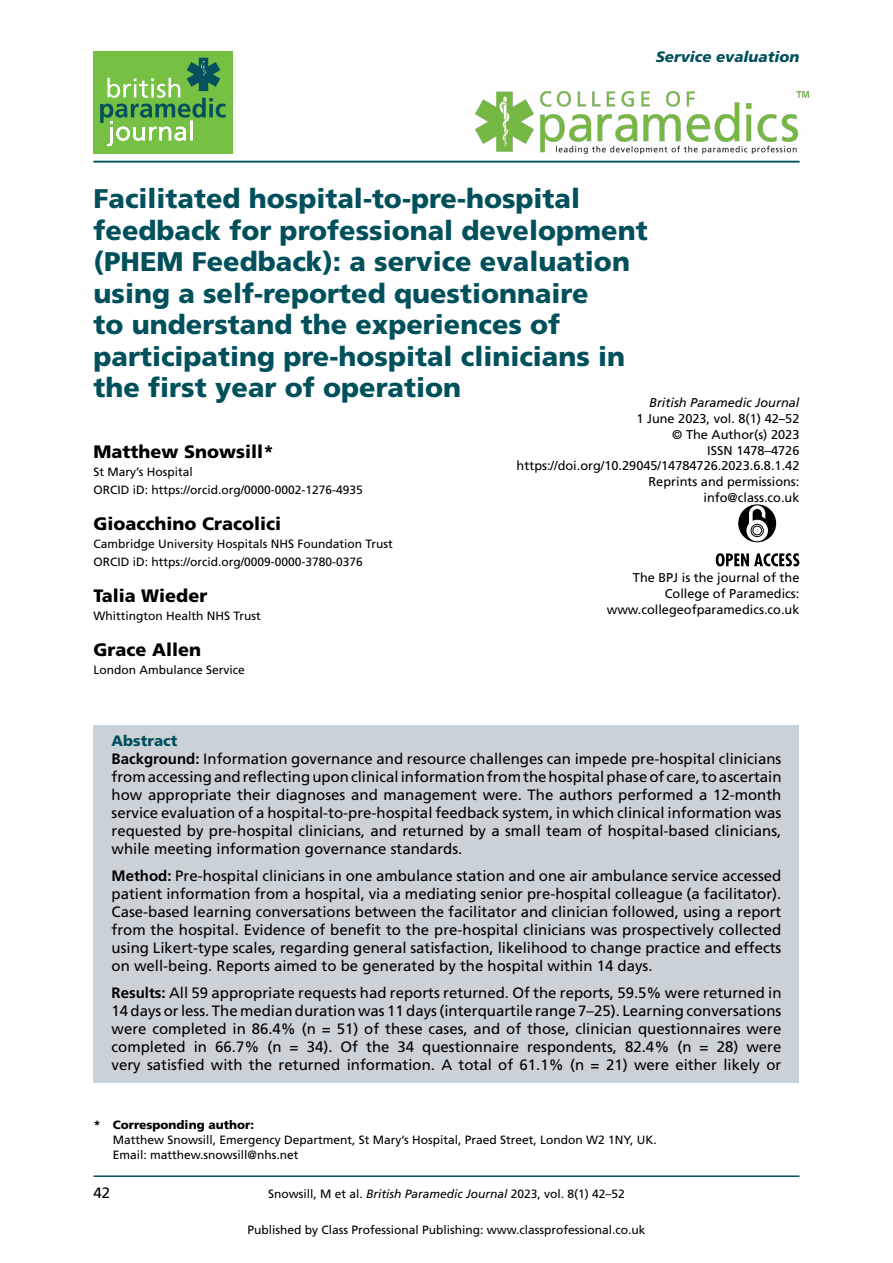
<style>
.page{position:relative;width:893px;height:1263px;background:#fff}
.page>*{position:absolute;margin:0;border:0;box-sizing:border-box;transform-origin:0 0}
.ChapterTitle{font:900 27px/31.5px "Frutiger LT Std";color:#00505c}
.ChapterAuthor{font:900 18px "Frutiger LT Std";color:#000}
.Abstract{font:15px/18px "Frutiger LT Std";color:#000;text-align:justify}
.PartTitle{font:italic 900 15px "Frutiger LT Std";color:#00505c}
.AbstractHeading{font:900 15px "Frutiger LT Std";color:#00505c}
.CopyrightTxt{font:12.75px/15.8px "Frutiger LT Std";color:#000;text-align:right}
.CopyrightTxt-2{font:italic 12.75px "Frutiger LT Std";color:#000}
.FootnoteTxt1{font:12px/15px "Frutiger LT Std";color:#000}
.ChapterAuthorAffliat{font:12px/18px "Frutiger LT Std";color:#000}
.s1{font-weight:700}
.s2{font-weight:900}
.s3{font-style:italic}
</style>
<div class="page">
<div style="left:94px;top:51px;width:139px;height:102px;background:#76c044"></div>
<svg style="left:100px;top:58px;width:126px;height:88px"></svg>
<hr style="left:94px;top:1175px;width:705px;height:2px;background:#00505c">
<img style="left:476px;top:92px;width:333px;height:61px">
<div style="left:94px;top:726px;width:705px;height:33px;background:#cbd2d7"></div>
<div style="left:94px;top:744px;width:705px;height:123px;background:#cbd2d7"></div>
<div style="left:94px;top:861px;width:705px;height:123px;background:#cbd2d7"></div>
<div style="left:94px;top:978px;width:705px;height:105px;background:#cbd2d7"></div>
<hr style="left:94px;top:161px;width:705px;height:1px;background:#00505c">
<div style="left:738px;top:504px;width:38px;height:38px;background:#000;border-radius:50%"></div>
<svg style="left:746px;top:505px;width:22px;height:36px"></svg>
<div style="left:751px;top:524px;width:13px;height:13px;border:1px solid #000;border-radius:50%"></div>
<div style="left:752px;top:526px;width:10px;height:9px;border:1px solid #000;border-radius:50%"></div>
<svg style="left:716px;top:553px;width:83px;height:13px"></svg>
<p class="PartTitle" style="left:656px;top:48px;width:145px">Service evaluation</p>
<p class="ChapterTitle" style="left:94px;top:183px;width:556px">Facilitated hospital-to-pre-hospital feedback for professional development (PHEM Feedback): a service evaluation using a self-reported questionnaire<br>to understand the experiences of participating pre-hospital clinicians in the first year of operation</p>
<p class="CopyrightTxt-2" style="left:649px;top:395px;width:152px">British Paramedic Journal</p>
<p class="CopyrightTxt" style="left:636px;top:411px;width:164px">1 June 2023, vol. 8(1) 42–52</p>
<p class="CopyrightTxt" style="left:672px;top:427px;width:129px">© The Author(s) 2023</p>
<p class="CopyrightTxt" style="left:707px;top:442px;width:94px">ISSN 1478–4726</p>
<p class="CopyrightTxt" style="left:517px;top:458px;width:284px">https://doi.org/10.29045/14784726.2023.6.8.1.42</p>
<p class="CopyrightTxt" style="left:648px;top:474px;width:152px">Reprints and permissions:</p>
<p class="CopyrightTxt" style="left:703px;top:490px;width:97px">info@class.co.uk</p>
<p class="ChapterAuthor" style="left:94px;top:441px;width:182px">Matthew Snowsill*</p>
<p class="ChapterAuthorAffliat" style="left:94px;top:463px;width:271px">St Mary’s Hospital<br>ORCID iD: https://orcid.org/0000-0002-1276-4935</p>
<p class="ChapterAuthor" style="left:94px;top:513px;width:189px">Gioacchino Cracolici</p>
<p class="ChapterAuthorAffliat" style="left:94px;top:535px;width:301px">Cambridge University Hospitals NHS Foundation Trust</p>
<p class="ChapterAuthorAffliat" style="left:94px;top:553px;width:271px">ORCID iD: https://orcid.org/0009-0000-3780-0376</p>
<p class="ChapterAuthor" style="left:94px;top:585px;width:115px">Talia Wieder</p>
<p class="ChapterAuthorAffliat" style="left:94px;top:607px;width:169px">Whittington Health NHS Trust</p>
<p class="ChapterAuthor" style="left:94px;top:639px;width:109px">Grace Allen</p>
<p class="ChapterAuthorAffliat" style="left:94px;top:661px;width:153px">London Ambulance Service</p>
<p class="CopyrightTxt" style="left:607px;top:570px;width:194px">The BPJ is the journal of the<br>College of Paramedics: www.collegeofparamedics.co.uk</p>
<p class="AbstractHeading" style="left:112px;top:732px;width:67px">Abstract</p>
<p class="Abstract" style="left:112px;top:750px;width:671px"><span class="s1">Background:</span> Information governance and resource challenges can impede pre-hospital clinicians from accessing and reflecting upon clinical information from the hospital phase of care, to ascertain how appropriate their diagnoses and management were. The authors performed a 12-month service evaluation of a hospital-to-pre-hospital feedback system, in which clinical information was requested by pre-hospital clinicians, and returned by a small team of hospital-based clinicians, while meeting information governance standards.</p>
<p class="Abstract" style="left:112px;top:867px;width:671px"><span class="s1">Method:</span> Pre-hospital clinicians in one ambulance station and one air ambulance service accessed patient information from a hospital, via a mediating senior pre-hospital colleague (a facilitator).<br>Case-based learning conversations between the facilitator and clinician followed, using a report from the hospital. Evidence of benefit to the pre-hospital clinicians was prospectively collected using Likert-type scales, regarding general satisfaction, likelihood to change practice and effects on well-being. Reports aimed to be generated by the hospital within 14 days.</p>
<p class="Abstract" style="left:112px;top:984px;width:671px"><span class="s1">Results:</span> All 59 appropriate requests had reports returned. Of the reports, 59.5% were returned in 14 days or less. The median duration was 11 days (interquartile range 7–25). Learning conversations were completed in 86.4% (n = 51) of these cases, and of those, clinician questionnaires were completed in 66.7% (n = 34). Of the 34 questionnaire respondents, 82.4% (n = 28) were very satisfied with the returned information. A total of 61.1% (n = 21) were either likely or</p>
<p class="FootnoteTxt1" style="left:113px;top:1117px;width:545px;text-indent:-19px"><span class="s2">* Corresponding author:<br></span>Matthew Snowsill, Emergency Department, St Mary’s Hospital, Praed Street, London W2 1NY, UK.<br>Email: matthew.snowsill@nhs.net</p>
<p class="Abstract" style="left:94px;top:1184px;width:18px">42</p>
<p class="FootnoteTxt1" style="left:268px;top:1186px;width:358px">Snowsill, M et al. <span class="s3">British Paramedic Journal</span> 2023, vol. 8(1) 42–52</p>
<p class="FootnoteTxt1" style="left:247px;top:1222px;width:400px">Published by Class Professional Publishing: www.classprofessional.co.uk</p>
</div>
